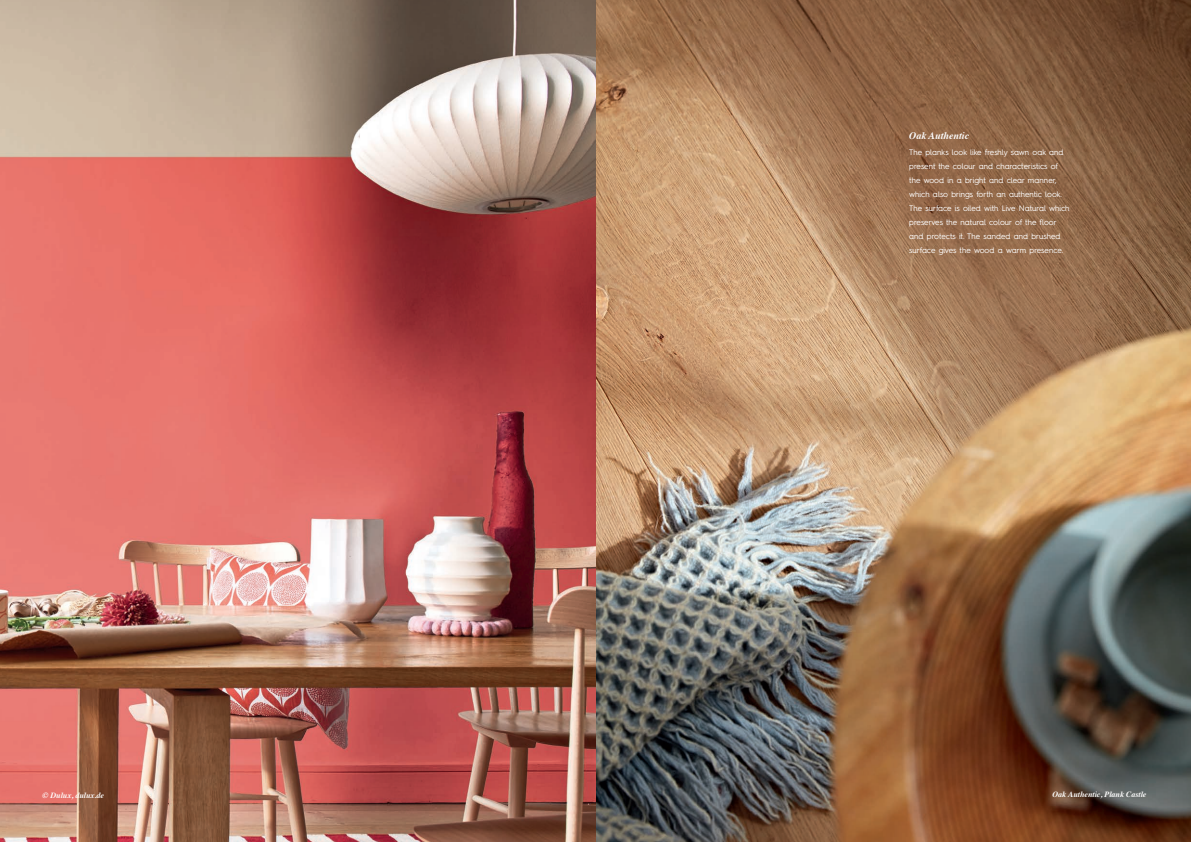
<style>
.page{position:relative;width:1191px;height:842px;background:#fff}
.page>*{position:absolute;margin:0;border:0;box-sizing:border-box;transform-origin:0 0}
.Brødtekst_Engelsk{font:italic 700 10px "Times";color:#fff}
.Brødtekst_Engelsk-2{font:8px/14px "Hurme Geometric Sans 4";color:#fff}
.t1{font:italic 700 8px "Times";color:#fff}
</style>
<div class="page">
<img style="left:0;top:0;width:1191px;height:842px">
<p class="Brødtekst_Engelsk" style="left:909px;top:126px;width:61px">Oak Authentic</p>
<p class="Brødtekst_Engelsk-2" style="left:909px;top:144px;width:162px">The planks look like freshly sawn oak and present the colour and characteristics of the wood in a bright and clear manner, which also brings forth an authentic look.<br>The surface is oiled with Live Natural which preserves the natural colour of the floor and protects it. The sanded and brushed surface gives the wood a warm presence.</p>
<p class="t1" style="left:43px;top:788px;width:63px">© Dulux, dulux.de</p>
<p class="t1" style="left:1052px;top:787px;width:95px">Oak Authentic, Plank Castle</p>
</div>
